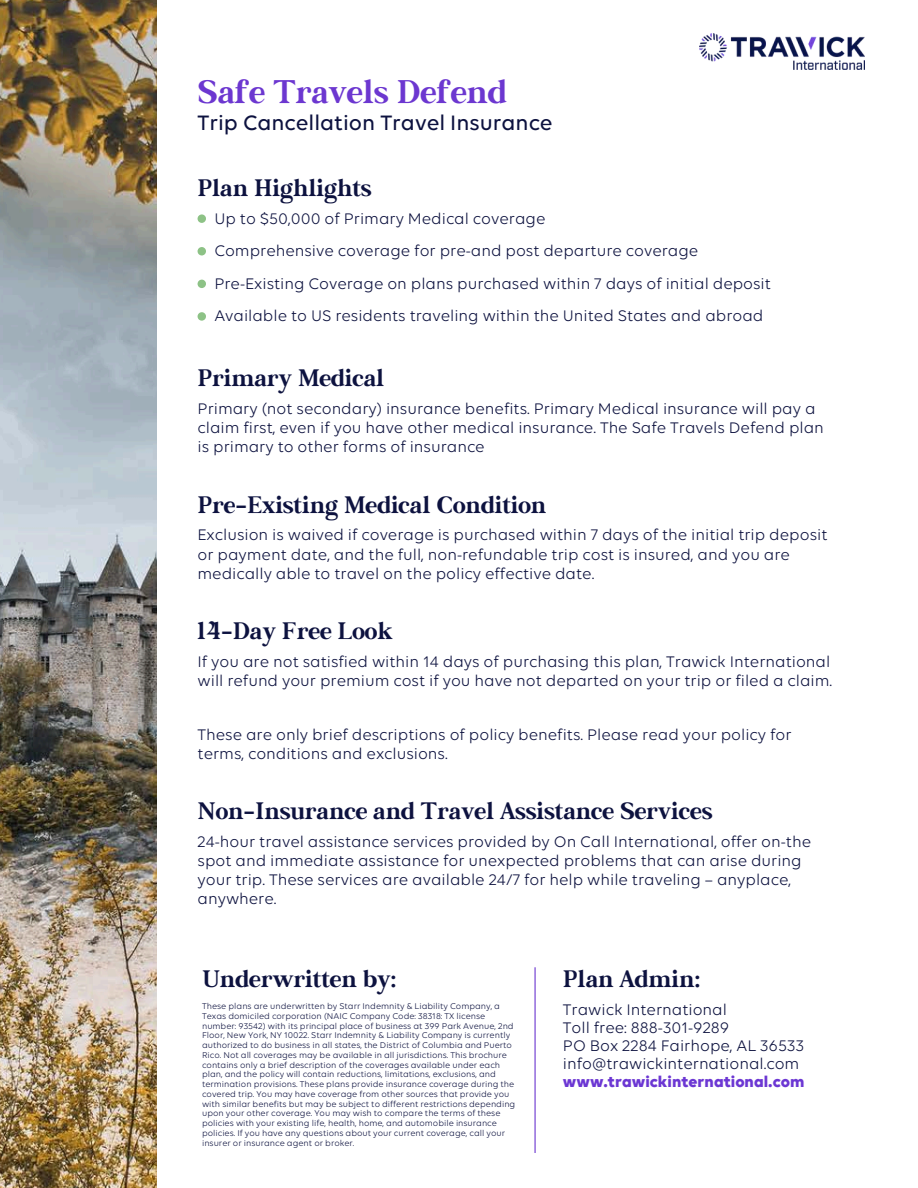
<style>
.page{position:relative;width:918px;height:1188px;background:#fff}
.page>*{position:absolute;margin:0;border:0;box-sizing:border-box;transform-origin:0 0}
.t1{font:33px "Magical Source";color:#6c37d0}
.t2{font:24px "Magical Source";color:#0d123f}
.t3{font:500 22.5px "Volte";color:#0d123f}
.t4{font:16.5px/19.2px "Volte";color:#0d123f}
.t5{font:700 16.5px "Volte";color:#6c37d3}
.t6{font:9px/9.8px "Volte";color:#0d123f}
</style>
<div class="page">
<img style="left:0;top:0;width:156px;height:1188px">
<img style="left:699px;top:33px;width:166px;height:36px">
<svg style="left:198px;top:214px;width:8px;height:9px"></svg>
<svg style="left:198px;top:247px;width:8px;height:8px"></svg>
<svg style="left:198px;top:280px;width:8px;height:8px"></svg>
<svg style="left:198px;top:312px;width:8px;height:9px"></svg>
<hr style="left:535px;top:967px;width:1px;height:186px;background:#6c37d0">
<h1 class="t1" style="left:198px;top:77px;width:311px">Safe Travels Defend</h1>
<h3 class="t3" style="left:198px;top:113px;width:357px">Trip Cancellation Travel Insurance</h3>
<h2 class="t2" style="left:198px;top:177px;width:176px">Plan Highlights</h2>
<p class="t4" style="left:214px;top:203px;width:558px;line-height:32.5px">Up to $50,000 of Primary Medical coverage<br>Comprehensive coverage for pre-and post departure coverage Pre-Existing Coverage on plans purchased within 7 days of initial deposit Available to US residents traveling within the United States and abroad</p>
<h2 class="t2" style="left:198px;top:367px;width:188px">Primary Medical</h2>
<p class="t4" style="left:198px;top:400px;width:628px">Primary (not secondary) insurance benefits. Primary Medical insurance will pay a claim first, even if you have other medical insurance. The Safe Travels Defend plan is primary to other forms of insurance</p>
<h2 class="t2" style="left:198px;top:493px;width:350px">Pre-Existing Medical Condition</h2>
<p class="t4" style="left:198px;top:527px;width:631px">Exclusion is waived if coverage is purchased within 7 days of the initial trip deposit or payment date, and the full, non-refundable trip cost is insured, and you are medically able to travel on the policy effective date.</p>
<h2 class="t2" style="left:198px;top:620px;width:197px">14-Day Free Look</h2>
<p class="t4" style="left:198px;top:653px;width:636px">If you are not satisfied within 14 days of purchasing this plan, Trawick International will refund your premium cost if you have not departed on your trip or filed a claim.</p>
<p class="t4" style="left:198px;top:726px;width:596px">These are only brief descriptions of policy benefits. Please read your policy for terms, conditions and exclusions.</p>
<h2 class="t2" style="left:198px;top:800px;width:516px">Non-Insurance and Travel Assistance Services</h2>
<p class="t4" style="left:198px;top:833px;width:615px">24-hour travel assistance services provided by On Call International, offer on-the spot and immediate assistance for unexpected problems that can arise during your trip. These services are available 24/7 for help while traveling – anyplace, anywhere.</p>
<h2 class="t2" style="left:202px;top:968px;width:196px">Underwritten by:</h2>
<h2 class="t2" style="left:563px;top:968px;width:139px">Plan Admin:</h2>
<p class="t6" style="left:202px;top:1002px;width:315px">These plans are underwritten by Starr Indemnity &amp; Liability Company, a Texas domiciled corporation (NAIC Company Code: 38318: TX license number: 93542) with its principal place of business at 399 Park Avenue, 2nd Floor, New York, NY 10022. Starr Indemnity &amp; Liability Company is currently authorized to do business in all states, the District of Columbia and Puerto Rico. Not all coverages may be available in all jurisdictions. This brochure contains only a brief description of the coverages available under each plan, and the policy will contain reductions, limitations, exclusions, and termination provisions. These plans provide insurance coverage during the covered trip. You may have coverage from other sources that provide you with similar benefits but may be subject to different restrictions depending upon your other coverage. You may wish to compare the terms of these policies with your existing life, health, home, and automobile insurance policies. If you have any questions about your current coverage, call your insurer or insurance agent or broker.</p>
<p class="t4" style="left:563px;top:1002px;width:243px;line-height:18px">Trawick International<br>Toll free: 888-301-9289<br>PO Box 2284 Fairhope, AL 36533 info@trawickinternational.com</p>
<p class="t5" style="left:563px;top:1075px;width:243px">www.trawickinternational.com</p>
</div>
